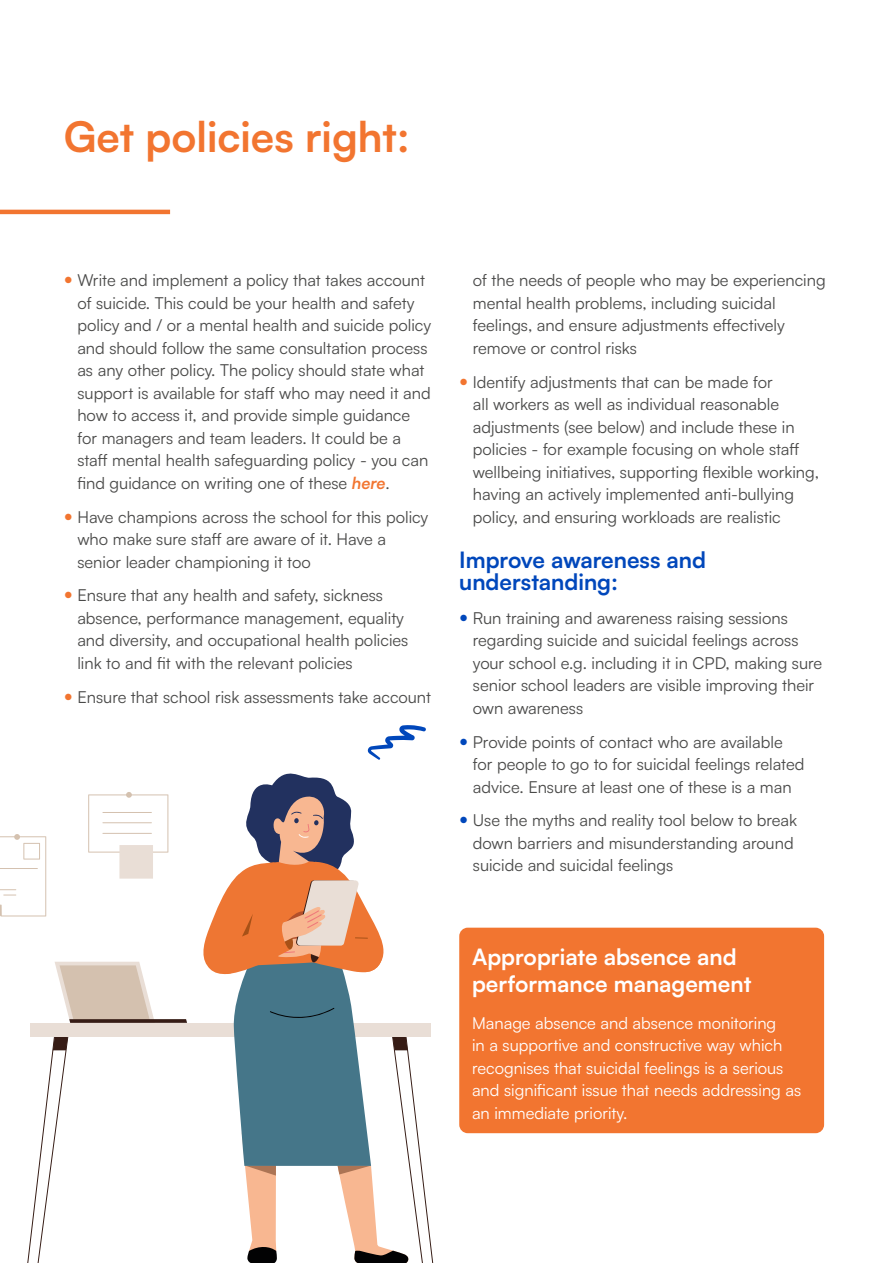
<style>
.page{position:relative;width:893px;height:1263px;background:#fff}
.page>*{position:absolute;margin:0;border:0;box-sizing:border-box;transform-origin:0 0}
.t1{font:700 42px "Satoshi";color:#f27530}
.t2{font:700 22.5px/27px "Satoshi";color:#fff}
.t3{font:700 22.5px/22.5px "Satoshi";color:#0047bb}
.t4{font:16.5px/22.5px "Satoshi";color:#4a4a49}
.t5{font:16.5px/22.5px "Satoshi";color:#fff}
.s1{font-weight:700;font-style:italic;color:#f27530}
</style>
<div class="page">
<hr style="left:0;top:210px;width:170px;height:4px;background:#f27530">
<div style="left:459px;top:928px;width:365px;height:205px;background:#f27530;border-radius:9px"></div>
<svg style="left:27px;top:962px;width:160px;height:301px"></svg>
<div style="left:30px;top:1023px;width:401px;height:14px;background:#e9ded6"></div>
<svg style="left:0;top:834px;width:46px;height:82px"></svg>
<svg style="left:88px;top:792px;width:80px;height:87px"></svg>
<svg style="left:203px;top:725px;width:231px;height:538px"></svg>
<p class="t1" style="left:64px;top:106px;width:348px">Get policies right:</p>
<p class="t4" style="left:77px;top:268px;width:355px">Write and implement a policy that takes account of suicide. This could be your health and safety policy and / or a mental health and suicide policy and should follow the same consultation process as any other policy. The policy should state what support is available for staff who may need it and how to access it, and provide simple guidance for managers and team leaders. It could be a staff mental health safeguarding policy - you can find guidance on writing one of these <span class="s1">here</span>.</p>
<p class="t4" style="left:77px;top:505px;width:352px">Have champions across the school for this policy who make sure staff are aware of it. Have a senior leader championing it too</p>
<p class="t4" style="left:77px;top:583px;width:333px">Ensure that any health and safety, sickness absence, performance management, equality and diversity, and occupational health policies link to and fit with the relevant policies</p>
<p class="t4" style="left:77px;top:685px;width:355px">Ensure that school risk assessments take account</p>
<p class="t4" style="left:473px;top:268px;width:354px">of the needs of people who may be experiencing mental health problems, including suicidal feelings, and ensure adjustments effectively remove or control risks</p>
<p class="t4" style="left:473px;top:370px;width:348px">Identify adjustments that can be made for<br>all workers as well as individual reasonable adjustments (see below) and include these in policies - for example focusing on whole staff wellbeing initiatives, supporting flexible working, having an actively implemented anti-bullying policy, and ensuring workloads are realistic</p>
<p class="t3" style="left:459px;top:547px;width:248px">Improve awareness and understanding:</p>
<p class="t4" style="left:473px;top:606px;width:351px">Run training and awareness raising sessions regarding suicide and suicidal feelings across your school e.g. including it in CPD, making sure senior school leaders are visible improving their own awareness</p>
<p class="t4" style="left:473px;top:730px;width:333px">Provide points of contact who are available for people to go to for suicidal feelings related advice. Ensure at least one of these is a man</p>
<p class="t4" style="left:473px;top:808px;width:326px">Use the myths and reality tool below to break down barriers and misunderstanding around suicide and suicidal feelings</p>
<p class="t2" style="left:472px;top:942px;width:281px">Appropriate absence and performance management</p>
<p class="t5" style="left:472px;top:1011px;width:331px">Manage absence and absence monitoring<br>in a supportive and constructive way which recognises that suicidal feelings is a serious and significant issue that needs addressing as an immediate priority.</p>
</div>
